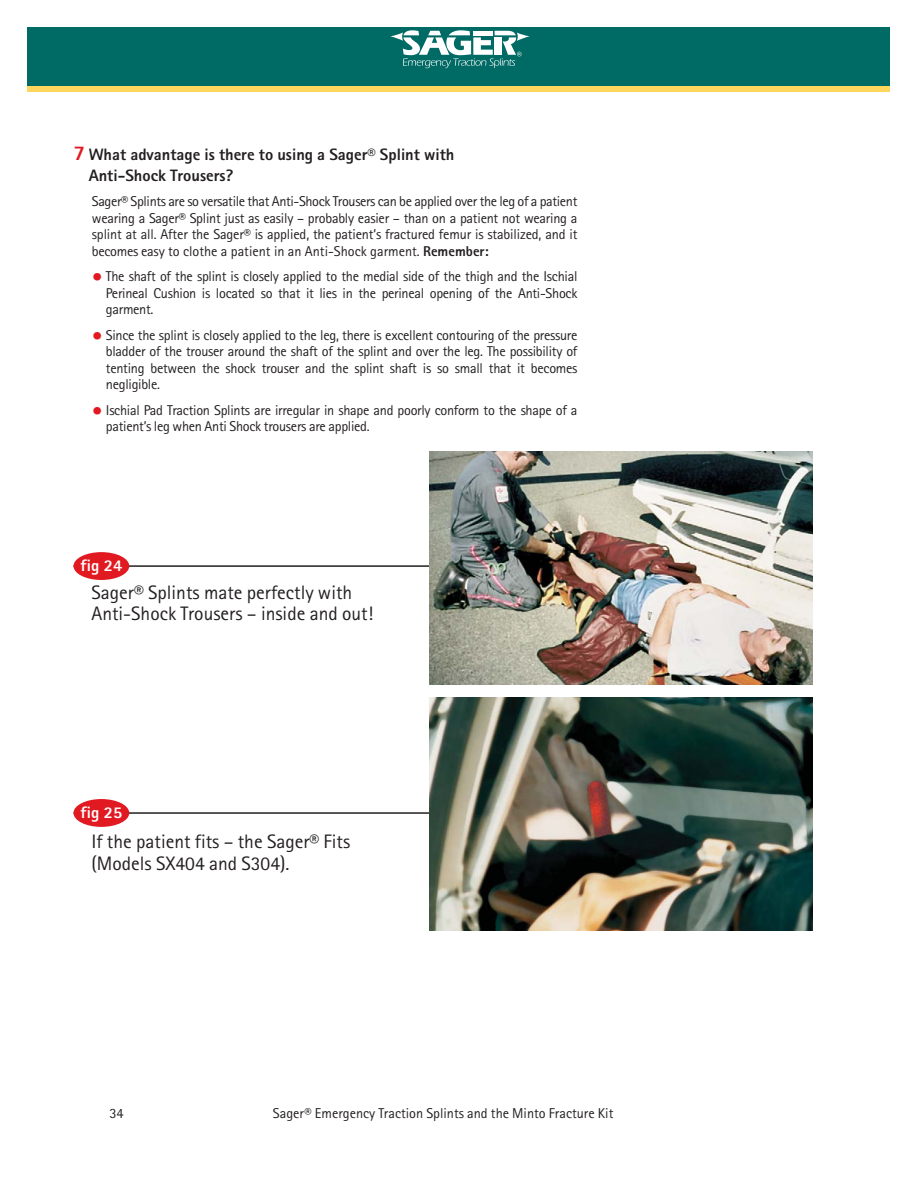
<style>
.page{position:relative;width:918px;height:1188px;background:#fff}
.page>*{position:absolute;margin:0;border:0;box-sizing:border-box;transform-origin:0 0}
.t1{font:19.5px/21.9px "Rotis Sans Serif";color:#231f20}
.t2{font:800 16.5px/21px "Rotis Sans Serif";color:#231f20}
.t3{font:800 16.5px "Rotis Sans Serif";color:#fff}
.t4{font:14.25px/16.5px "Rotis Sans Serif";letter-spacing:-.02em;color:#231f20;text-align:justify}
.t5{font:14.25px "Rotis Sans Serif";color:#231f20}
.s1{font-size:21px;color:#e11a22}
.s2{font-weight:800}
.s3{font-weight:800;font-size:21px;color:#e11a22}
</style>
<div class="page">
<div style="left:27px;top:27px;width:863px;height:65px;background:#ffd65c"></div>
<div style="left:27px;top:27px;width:863px;height:59px;background:#006a65"></div>
<svg style="left:390px;top:30px;width:140px;height:38px"></svg>
<hr style="left:74px;top:565px;width:513px;height:2px;background:#231f20">
<div style="left:73px;top:552px;width:56px;height:28px;background:#e11a22;border-radius:50%"></div>
<hr style="left:74px;top:812px;width:513px;height:2px;background:#231f20">
<div style="left:73px;top:799px;width:56px;height:28px;background:#e11a22;border-radius:50%"></div>
<img style="left:429px;top:452px;width:384px;height:233px">
<img style="left:429px;top:697px;width:384px;height:234px">
<p class="t2" style="left:89px;top:146px;width:367px;text-indent:-15px"><span class="s1">7</span> What advantage is there to using a Sager® Splint with<br>Anti-Shock Trousers?</p>
<p class="t4" style="left:92px;top:195px;width:487px">Sager® Splints are so versatile that Anti-Shock Trousers can be applied over the leg of a patient wearing a Sager® Splint just as easily – probably easier – than on a patient not wearing a splint at all. After the Sager® is applied, the patient’s fractured femur is stabilized, and it becomes easy to clothe a patient in an Anti-Shock garment. <span class="s2">Remember:</span></p>
<p class="t4" style="left:106px;top:270px;width:473px;text-indent:-14px"><span class="s3">•</span> The shaft of the splint is closely applied to the medial side of the thigh and the Ischial Perineal Cushion is located so that it lies in the perineal opening of the Anti-Shock garment.</p>
<p class="t4" style="left:106px;top:328px;width:473px;text-indent:-14px"><span class="s3">•</span> Since the splint is closely applied to the leg, there is excellent contouring of the pressure bladder of the trouser around the shaft of the splint and over the leg. The possibility of tenting between the shock trouser and the splint shaft is so small that it becomes negligible.</p>
<p class="t4" style="left:106px;top:403px;width:473px;text-indent:-14px"><span class="s3">•</span> Ischial Pad Traction Splints are irregular in shape and poorly conform to the shape of a patient’s leg when Anti Shock trousers are applied.</p>
<p class="t3" style="left:81px;top:560px;width:43px">fig 24</p>
<h1 class="t1" style="left:92px;top:583px;width:283px">Sager® Splints mate perfectly with<br>Anti-Shock Trousers – inside and out!</h1>
<p class="t3" style="left:81px;top:807px;width:43px">fig 25</p>
<h1 class="t1" style="left:92px;top:832px;width:260px">If the patient fits – the Sager® Fits (Models SX404 and S304).</h1>
<p class="t4" style="left:110px;top:1107px;width:16px">34</p>
<p class="t5" style="left:273px;top:1108px;width:342px">Sager® Emergency Traction Splints and the Minto Fracture Kit</p>
</div>
